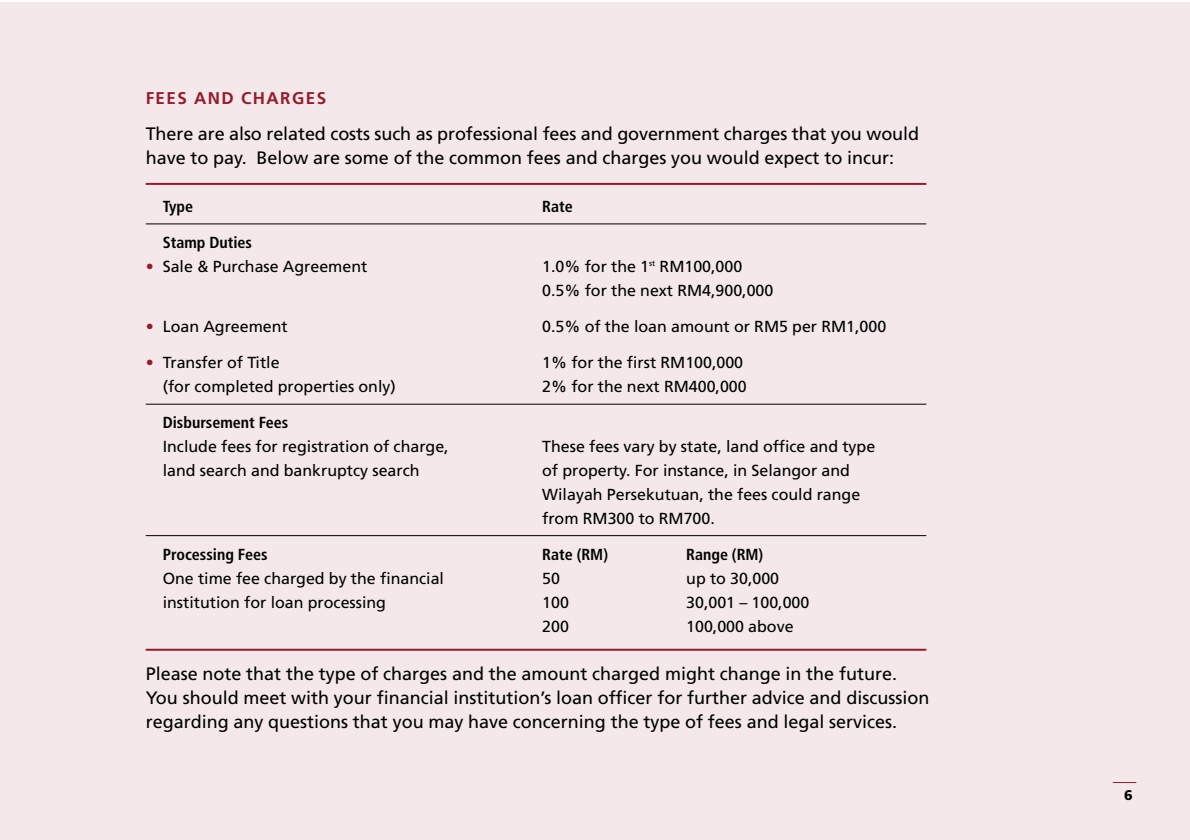
<style>
.page{position:relative;width:1190px;height:840px;background:#fff}
.page>*{position:absolute;margin:0;border:0;box-sizing:border-box;transform-origin:0 0}
.t1{font:18px/24px "Frutiger";color:#000}
.t2{font:700 17px "Frutiger";letter-spacing:.085em;color:#951c2e}
.t3{font:16px/24px "Frutiger";color:#000}
.t4{font:700 condensed 16px "Frutiger";color:#000}
.t5{font:900 14px "Frutiger";color:#000}
.s1{color:#951c2e}
</style>
<div class="page">
<div style="left:0;top:2px;width:1190px;height:838px;background:#f4e8ea"></div>
<svg style="left:1113px;top:782px;width:23px;height:1px"></svg>
<hr style="left:146px;top:404px;width:780px;height:1px;background:#000">
<hr style="left:146px;top:224px;width:780px;height:1px;background:#000">
<hr style="left:146px;top:183px;width:780px;height:2px;background:#951c2e">
<hr style="left:146px;top:535px;width:780px;height:1px;background:#000">
<hr style="left:146px;top:649px;width:780px;height:2px;background:#951c2e">
<p class="t2" style="left:146px;top:91px;width:182px">FEES AND CHARGES</p>
<p class="t1" style="left:146px;top:123px;width:775px">There are also related costs such as professional fees and government charges that you would have to pay. Below are some of the common fees and charges you would expect to incur:</p>
<p class="t4" style="left:163px;top:200px;width:32px">Type</p>
<p class="t4" style="left:163px;top:236px;width:91px">Stamp Duties</p>
<p class="t3" style="left:146px;top:256px;width:223px"><span class="s1">•</span> Sale &amp; Purchase Agreement</p>
<p class="t3" style="left:146px;top:316px;width:144px"><span class="s1">•</span> Loan Agreement</p>
<p class="t3" style="left:163px;top:352px;width:235px;text-indent:-17px"><span class="s1">•</span> Transfer of Title<br>(for completed properties only)</p>
<p class="t4" style="left:163px;top:416px;width:127px">Disbursement Fees</p>
<p class="t3" style="left:163px;top:436px;width:288px">Include fees for registration of charge, land search and bankruptcy search</p>
<p class="t4" style="left:163px;top:548px;width:106px">Processing Fees</p>
<p class="t3" style="left:163px;top:568px;width:283px">One time fee charged by the financial institution for loan processing</p>
<p class="t4" style="left:542px;top:200px;width:32px">Rate</p>
<p class="t3" style="left:542px;top:256px;width:233px">1.0% for the 1<sup>st</sup> RM100,000<br>0.5% for the next RM4,900,000</p>
<p class="t3" style="left:542px;top:316px;width:346px">0.5% of the loan amount or RM5 per RM1,000</p>
<p class="t3" style="left:542px;top:352px;width:206px">1% for the first RM100,000<br>2% for the next RM400,000</p>
<p class="t3" style="left:542px;top:436px;width:335px">These fees vary by state, land office and type of property. For instance, in Selangor and Wilayah Persekutuan, the fees could range from RM300 to RM700.</p>
<p class="t4" style="left:542px;top:548px;width:67px">Rate (RM)</p>
<p class="t4" style="left:686px;top:548px;width:79px">Range (RM)</p>
<p class="t3" style="left:542px;top:568px;width:19px">50</p>
<p class="t3" style="left:686px;top:568px;width:94px">up to 30,000</p>
<p class="t3" style="left:542px;top:592px;width:28px">100</p>
<p class="t3" style="left:686px;top:592px;width:125px">30,001 – 100,000</p>
<p class="t3" style="left:542px;top:616px;width:28px">200</p>
<p class="t3" style="left:686px;top:616px;width:109px">100,000 above</p>
<p class="t1" style="left:146px;top:663px;width:785px">Please note that the type of charges and the amount charged might change in the future.<br>You should meet with your financial institution’s loan officer for further advice and discussion regarding any questions that you may have concerning the type of fees and legal services.</p>
<p class="t5" style="left:1124px;top:790px;width:10px">6</p>
</div>
